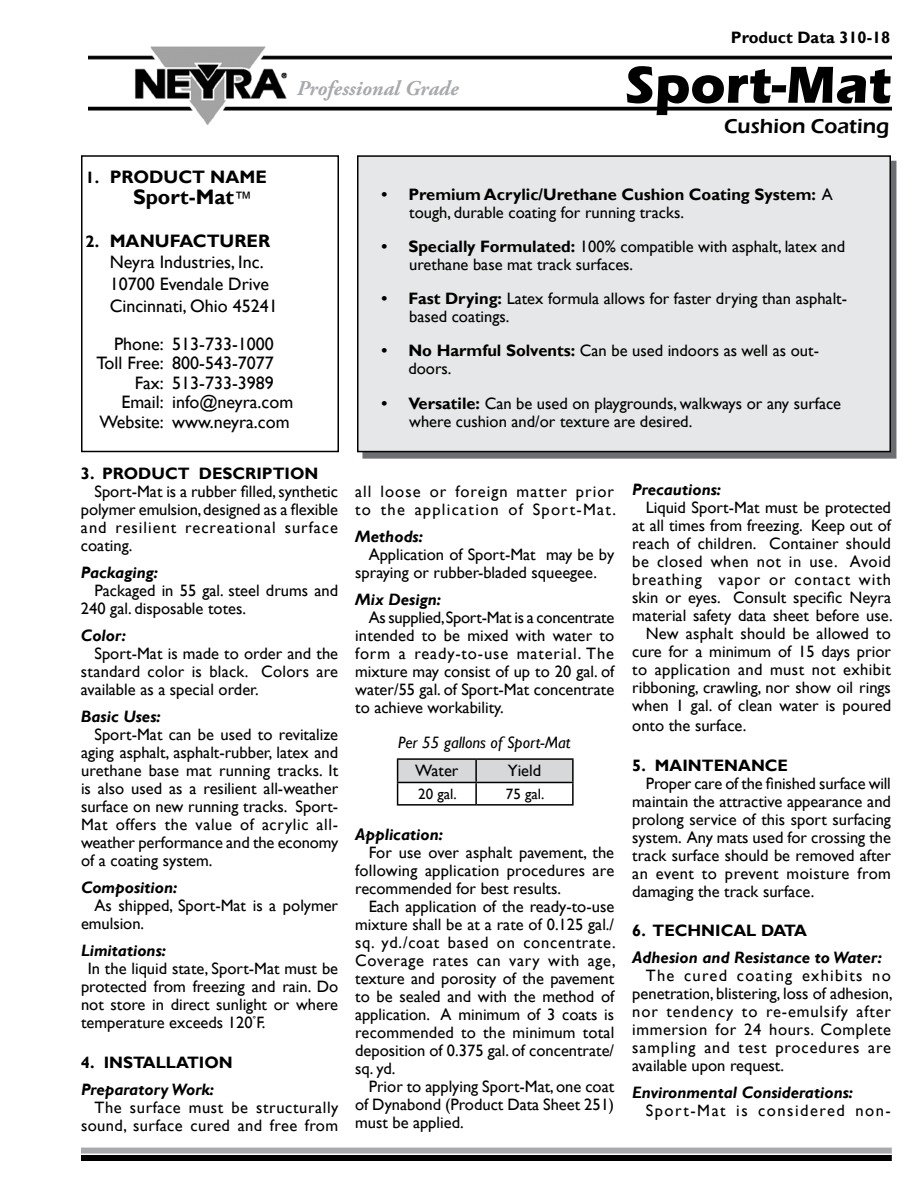
<style>
.page{position:relative;width:918px;height:1188px;background:#fff}
.page>*{position:absolute;margin:0;border:0;box-sizing:border-box;transform-origin:0 0}
.t1{font:700 54px "Eras ITC";color:#000}
.t2{font:italic 700 21px "Adobe Garamond Pro";color:#a7a9ac}
.t3{font:600 21px "Eras ITC";color:#000}
.t4{font:700 21px "Gill Sans";color:#000}
.t5{font:18px/19.5px "Gill Sans";color:#000}
.t6{font:700 18px "Gill Sans";color:#000}
.t7{font:16.5px/18px "Gill Sans";color:#000;text-align:justify}
.t8{font:italic 700 16.5px "Gill Sans";color:#000}
.t9{font:700 16.5px/18px "Gill Sans";color:#000}
.t10{font:16.5px/18px "Gill Sans";letter-spacing:.025em;color:#000;text-align:right}
.t11{font:16.5px/18px "Gill Sans";letter-spacing:.065em;color:#000}
.t12{font:16.5px "Gill Sans";letter-spacing:.09em;color:#000}
.t13{font:italic 16.5px "Gill Sans";color:#000}
.t14{font:15px "Gill Sans";color:#000}
.s1{font-size:16.5px}
.s2{font-weight:400;font-size:18px}
.s3{font-weight:700;font-size:16.5px}
.s4{font-weight:700}
.s5{font-weight:400}
</style>
<div class="page">
<div style="left:362px;top:161px;width:534px;height:298px;background:linear-gradient(to right,#6d6e71,#6d6e71);border:2px solid #6d6e71"></div>
<div style="left:358px;top:156px;width:532px;height:296px;background:#e6e7e8"></div>
<div style="left:357px;top:155px;width:534px;height:297px;border:2px solid #000"></div>
<div style="left:81px;top:155px;width:258px;height:297px;border:2px solid #000"></div>
<div style="left:81px;top:1148px;width:811px;height:6px;background:#a7a9ac"></div>
<div style="left:81px;top:1155px;width:811px;height:6px;background:#000"></div>
<img style="left:89px;top:46px;width:802px;height:79px">
<hr style="left:397px;top:758px;width:79px;height:2px;background:#000">
<hr style="left:476px;top:758px;width:98px;height:2px;background:#000">
<hr style="left:572px;top:760px;width:2px;height:22px;background:#000">
<svg style="left:397px;top:759px;width:176px;height:45px"></svg>
<hr style="left:476px;top:782px;width:98px;height:1px;background:#000">
<hr style="left:475px;top:783px;width:2px;height:21px;background:#000">
<hr style="left:572px;top:783px;width:2px;height:21px;background:#000">
<hr style="left:397px;top:804px;width:79px;height:2px;background:#000">
<hr style="left:476px;top:804px;width:98px;height:2px;background:#000">
<p class="t2" style="left:297px;top:77px;width:163px">Professional Grade</p>
<p class="t9" style="left:731px;top:29px;width:161px">Product Data 310-18</p>
<h1 class="t1" style="left:625px;top:54px;width:268px">Sport-Mat</h1>
<p class="t3" style="left:724px;top:114px;width:167px">Cushion Coating</p>
<p class="t6" style="left:86px;top:166px;width:183px"><span class="s1">1.</span> PRODUCT NAME</p>
<p class="t4" style="left:133px;top:185px;width:121px">Sport-Mat<span class="s2">™</span></p>
<p class="t5" style="left:110px;top:230px;width:169px;line-height:21.6px;text-indent:-24px"><span class="s3">2.</span> <span class="s4">MANUFACTURER<br></span>Neyra Industries, Inc.<br>10700 Evendale Drive<br>Cincinnati, Ohio 45241</p>
<p class="t5" style="left:96px;top:334px;width:69px;text-align:right">Phone:<br>Toll Free:<br>Fax:<br>Email:<br>Website:</p>
<p class="t5" style="left:172px;top:334px;width:123px">513-733‑1000<br>800-543‑7077<br>513-733‑3989 info@neyra.com www.neyra.com</p>
<p class="t9" style="left:81px;top:465px;width:239px">3. PRODUCT DESCRIPTION</p>
<p class="t7" style="left:81px;top:483px;width:259px;text-indent:13px">Sport-Mat is a rubber filled, synthetic polymer emulsion, designed as a flexible and resilient recreational surface coating.</p>
<p class="t8" style="left:81px;top:563px;width:79px">Packaging:</p>
<p class="t7" style="left:81px;top:582px;width:259px;text-indent:13px">Packaged in 55 gal. steel drums and<br>240 gal. disposable totes.</p>
<p class="t8" style="left:81px;top:626px;width:47px">Color:</p>
<p class="t7" style="left:81px;top:645px;width:259px;text-indent:13px">Sport-Mat is made to order and the standard color is black. Colors are available as a special order.</p>
<p class="t8" style="left:81px;top:707px;width:81px">Basic Uses:</p>
<p class="t7" style="left:81px;top:726px;width:259px;text-indent:13px">Sport-Mat can be used to revitalize aging asphalt, asphalt-rubber, latex and urethane base mat running tracks. It is also used as a resilient all-weather surface on new running tracks. Sport-Mat offers the value of acrylic all&shy;weather performance and the economy of a coating system.</p>
<p class="t8" style="left:81px;top:878px;width:98px">Composition:</p>
<p class="t7" style="left:81px;top:897px;width:259px;text-indent:13px">As shipped, Sport-Mat is a polymer emulsion.</p>
<p class="t8" style="left:81px;top:941px;width:87px">Limitations:</p>
<p class="t7" style="left:81px;top:960px;width:259px;text-indent:7px">In the liquid state, Sport-Mat must be protected from freezing and rain. Do not store in direct sunlight or where temperature exceeds 120<sup>°</sup>F.</p>
<p class="t9" style="left:81px;top:1054px;width:153px">4. INSTALLATION</p>
<p class="t8" style="left:81px;top:1079px;width:135px">Preparatory Work:</p>
<p class="t10" style="left:81px;top:1098px;width:259px">The surface must be structurally sound, surface cured and free from</p>
<p class="t9" style="left:409px;top:186px;width:425px;text-indent:-28px">• Premium Acrylic/Urethane Cushion Coating System: <span class="s5">A tough, durable coating for running tracks.</span></p>
<p class="t7" style="left:409px;top:238px;width:438px;text-indent:-28px"><span class="s4">• Specially Formulated:</span> 100% compatible with asphalt, latex and urethane base mat track surfaces.</p>
<p class="t7" style="left:409px;top:290px;width:439px;text-indent:-28px"><span class="s4">• Fast Drying:</span> Latex formula allows for faster drying than asphalt&shy;based coatings.</p>
<p class="t7" style="left:408px;top:342px;width:412px;text-indent:-27px"><span class="s4">• No Harmful Solvents:</span> Can be used indoors as well as out&shy;doors.</p>
<p class="t7" style="left:409px;top:394px;width:434px;text-indent:-28px"><span class="s4">• Versatile:</span> Can be used on playgrounds, walkways or any surface where cushion and/or texture are desired.</p>
<p class="t11" style="left:355px;top:483px;width:262px">all loose or foreign matter prior to the application of Sport-Mat.</p>
<p class="t8" style="left:355px;top:527px;width:69px">Methods:</p>
<p class="t7" style="left:355px;top:546px;width:261px;text-indent:13px">Application of Sport-Mat may be by spraying or rubber-bladed squeegee.</p>
<p class="t8" style="left:355px;top:590px;width:88px">Mix Design:</p>
<p class="t7" style="left:355px;top:609px;width:261px;text-indent:13px">As supplied, Sport-Mat is a concentrate intended to be mixed with water to form a ready-to-use material. The mixture may consist of up to 20 gal. of water/55 gal. of Sport-Mat concentrate to achieve workability.</p>
<p class="t13" style="left:398px;top:732px;width:174px">Per 55 gallons of Sport-Mat</p>
<p class="t7" style="left:415px;top:762px;width:45px">Water</p>
<p class="t7" style="left:508px;top:762px;width:35px">Yield</p>
<p class="t14" style="left:418px;top:785px;width:40px">20 gal.</p>
<p class="t14" style="left:506px;top:785px;width:40px">75 gal.</p>
<p class="t8" style="left:355px;top:825px;width:89px">Application:</p>
<p class="t7" style="left:355px;top:844px;width:261px;text-indent:13px">For use over asphalt pavement, the following application procedures are recommended for best results.</p>
<p class="t7" style="left:355px;top:898px;width:262px;text-indent:13px">Each application of the ready-to-use mixture shall be at a rate of 0.125 gal./ sq. yd./coat based on concentrate.<br>Coverage rates can vary with age, texture and porosity of the pavement to be sealed and with the method of application. A minimum of 3 coats is recommended to the minimum total deposition of 0.375 gal. of concentrate/ sq. yd.</p>
<p class="t7" style="left:355px;top:1078px;width:261px;text-indent:13px">Prior to applying Sport-Mat, one coat of Dynabond (Product Data Sheet 251) must be applied.</p>
<p class="t8" style="left:632px;top:480px;width:91px">Precautions:</p>
<p class="t7" style="left:632px;top:499px;width:262px;text-align:right">Liquid Sport-Mat must be protected at all times from freezing. Keep out of reach of children. Container should be closed when not in use. Avoid breathing vapor or contact with skin or eyes. Consult specific Neyra material safety data sheet before use.<br>New asphalt should be allowed to cure for a minimum of 15 days prior to application and must not exhibit ribboning, crawling, nor show oil rings when 1 gal. of clean water is poured</p>
<p class="t7" style="left:632px;top:717px;width:116px">onto the surface.</p>
<p class="t9" style="left:632px;top:757px;width:157px">5. MAINTENANCE</p>
<p class="t7" style="left:632px;top:775px;width:260px;text-indent:13px">Proper care of the finished surface will maintain the attractive appearance and prolong service of this sport surfacing system. Any mats used for crossing the track surface should be removed after an event to prevent moisture from damaging the track surface.</p>
<p class="t9" style="left:632px;top:922px;width:176px">6. TECHNICAL DATA</p>
<p class="t8" style="left:632px;top:948px;width:251px">Adhesion and Resistance to Water:</p>
<p class="t7" style="left:632px;top:967px;width:262px;text-indent:13px">The cured coating exhibits no penetration, blistering, loss of adhesion, nor tendency to re-emulsify after immersion for 24 hours. Complete sampling and test procedures are available upon request.</p>
<p class="t8" style="left:632px;top:1083px;width:222px">Environmental Considerations:</p>
<p class="t12" style="left:646px;top:1101px;width:247px">Sport-Mat is considered non-</p>
</div>
